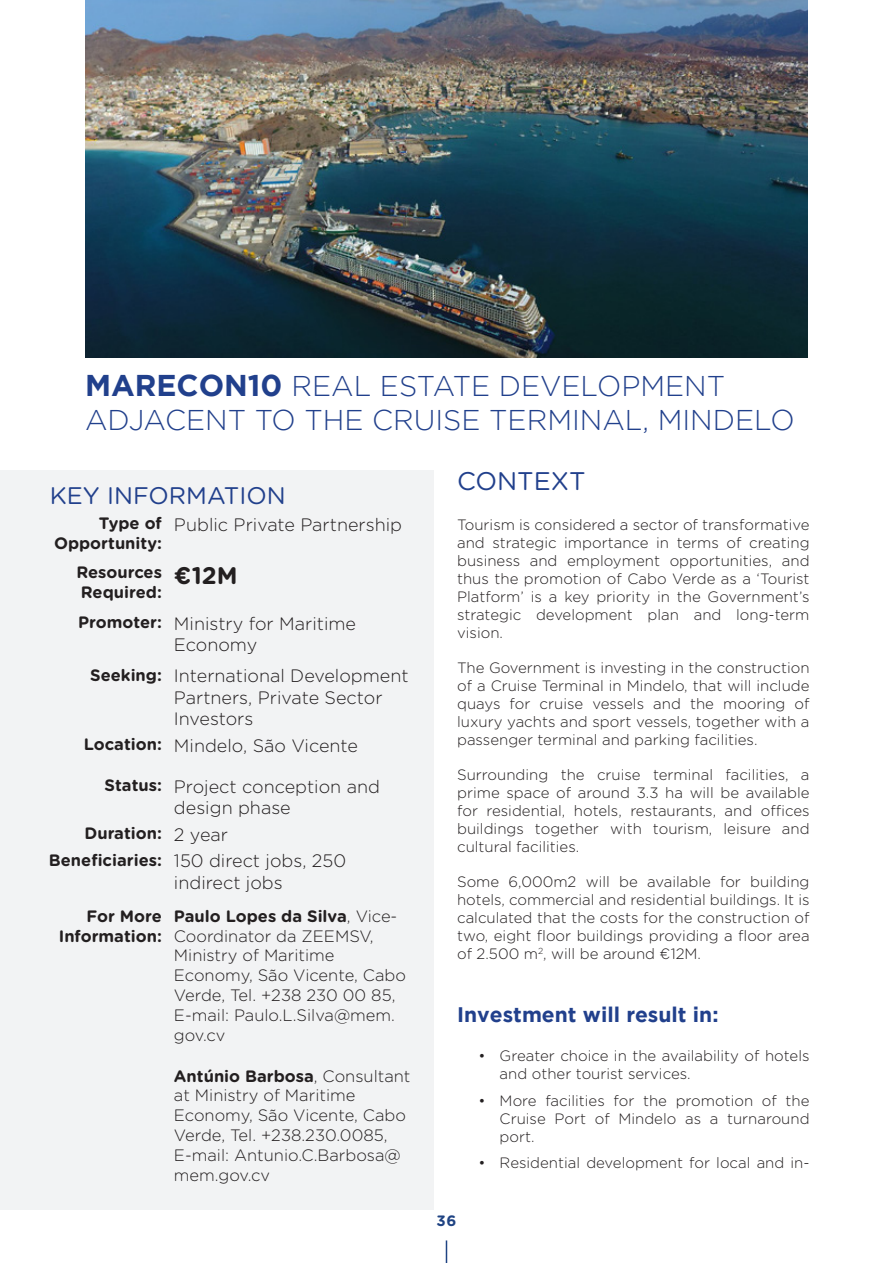
<style>
.page{position:relative;width:893px;height:1263px;background:#fff}
.page>*{position:absolute;margin:0;border:0;box-sizing:border-box;transform-origin:0 0}
.titulo_2{font:300 28.5px/34.2px "Gotham";color:#21408c}
.sub_titulo{font:25.5px "Gotham Rounded";color:#21408c}
.sub_titulo-2{font:24px "Gotham Rounded";color:#21408c}
.tabela_corpo_de_text{font:700 24px "Gotham Rounded";color:#231f20}
.titulo_no_corpo_de_t{font:700 21px "Gotham";color:#21408c}
.tabela_corpo_de_text-2{font:300 18px/21.6px "Gotham Rounded";color:#231f20}
.tabela_corpo_de_text-3{font:300 16.5px/19.8px "Gotham Rounded";color:#231f20}
.tabela_corpo_de_text-4{font:700 16.5px/19.8px "Gotham Rounded";color:#231f20;text-align:right}
.CORPO_DE_TEXTO{font:300 15px/18px "Gotham Rounded";color:#231f20;text-align:justify}
.t1{font:700 15px "Gotham Rounded";color:#1f4383}
.s1{font-weight:700;font-size:30px}
.s2{font-weight:700}
</style>
<div class="page">
<svg style="left:446px;top:1240px;width:1px;height:23px"></svg>
<img style="left:85px;top:0;width:723px;height:357px">
<div style="left:0;top:470px;width:433px;height:740px;background:#f2f3f4"></div>
<p class="titulo_2" style="left:85px;top:369px;width:711px"><span class="s1">MARECON10</span> REAL ESTATE DEVELOPMENT<br>ADJACENT TO THE CRUISE TERMINAL, MINDELO</p>
<p class="sub_titulo-2" style="left:50px;top:479px;width:237px">KEY INFORMATION</p>
<p class="tabela_corpo_de_text-4" style="left:54px;top:513px;width:109px">Type of<br>Opportunity:</p>
<p class="tabela_corpo_de_text-2" style="left:174px;top:513px;width:230px">Public Private Partnership</p>
<p class="tabela_corpo_de_text-4" style="left:76px;top:561px;width:87px;text-align:left">Resources<br>Required:</p>
<p class="tabela_corpo_de_text" style="left:174px;top:558px;width:65px">€12M</p>
<p class="tabela_corpo_de_text-4" style="left:78px;top:612px;width:85px">Promoter:</p>
<p class="tabela_corpo_de_text-2" style="left:174px;top:612px;width:184px">Ministry for Maritime<br>Economy</p>
<p class="tabela_corpo_de_text-4" style="left:90px;top:664px;width:73px">Seeking:</p>
<p class="tabela_corpo_de_text-2" style="left:174px;top:664px;width:236px">International Development<br>Partners, Private Sector<br>Investors</p>
<p class="tabela_corpo_de_text-4" style="left:84px;top:734px;width:80px">Location:</p>
<p class="tabela_corpo_de_text-2" style="left:174px;top:734px;width:186px">Mindelo, São Vicente</p>
<p class="tabela_corpo_de_text-4" style="left:105px;top:775px;width:59px">Status:</p>
<p class="tabela_corpo_de_text-2" style="left:174px;top:775px;width:208px">Project conception and design phase</p>
<p class="tabela_corpo_de_text-4" style="left:85px;top:823px;width:79px">Duration:</p>
<p class="tabela_corpo_de_text-2" style="left:174px;top:823px;width:56px">2 year</p>
<p class="tabela_corpo_de_text-4" style="left:49px;top:849px;width:115px">Beneficiaries:</p>
<p class="tabela_corpo_de_text-2" style="left:174px;top:849px;width:174px">150 direct jobs, 250 indirect jobs</p>
<p class="tabela_corpo_de_text-4" style="left:59px;top:905px;width:105px">For More<br>Information:</p>
<p class="tabela_corpo_de_text-3" style="left:174px;top:905px;width:234px"><span class="s2">Paulo Lopes da Silva</span>, Vice-<br>Coordinator da ZEEMSV,<br>Ministry of Maritime<br>Economy, São Vicente, Cabo<br>Verde, Tel. +238 230 00 85,<br>E-mail: Paulo.L.Silva@mem. gov.cv</p>
<p class="tabela_corpo_de_text-3" style="left:174px;top:1065px;width:238px"><span class="s2">Antúnio Barbosa</span>, Consultant at Ministry of Maritime<br>Economy, São Vicente, Cabo<br>Verde, Tel. +238.230.0085,<br>E-mail: Antunio.C.Barbosa@ mem.gov.cv</p>
<p class="sub_titulo" style="left:457px;top:464px;width:130px">CONTEXT</p>
<p class="CORPO_DE_TEXTO" style="left:457px;top:515px;width:354px">Tourism is considered a sector of transformative and strategic importance in terms of creating business and employment opportunities, and thus the promotion of Cabo Verde as a ‘Tourist Platform’ is a key priority in the Government’s strategic development plan and long-term vision.</p>
<p class="CORPO_DE_TEXTO" style="left:457px;top:658px;width:354px">The Government is investing in the construction of a Cruise Terminal in Mindelo, that will include quays for cruise vessels and the mooring of luxury yachts and sport vessels, together with a passenger terminal and parking facilities.</p>
<p class="CORPO_DE_TEXTO" style="left:457px;top:765px;width:354px">Surrounding the cruise terminal facilities, a prime space of around 3.3 ha will be available for residential, hotels, restaurants, and offices buildings together with tourism, leisure and cultural facilities.</p>
<p class="CORPO_DE_TEXTO" style="left:457px;top:872px;width:354px">Some 6,000m2 will be available for building hotels, commercial and residential buildings. It is calculated that the costs for the construction of two, eight floor buildings providing a floor area of 2.500 m<sup>2</sup>, will be around €12M.</p>
<p class="titulo_no_corpo_de_t" style="left:457px;top:1002px;width:263px">Investment will result in:</p>
<p class="CORPO_DE_TEXTO" style="left:500px;top:1046px;width:311px;text-indent:-21px">• Greater choice in the availability of hotels and other tourist services.</p>
<p class="CORPO_DE_TEXTO" style="left:500px;top:1091px;width:311px;text-indent:-21px">• More facilities for the promotion of the Cruise Port of Mindelo as a turnaround port.</p>
<p class="CORPO_DE_TEXTO" style="left:478px;top:1153px;width:333px">• Residential development for local and in-</p>
<p class="t1" style="left:437px;top:1210px;width:21px">36</p>
</div>
